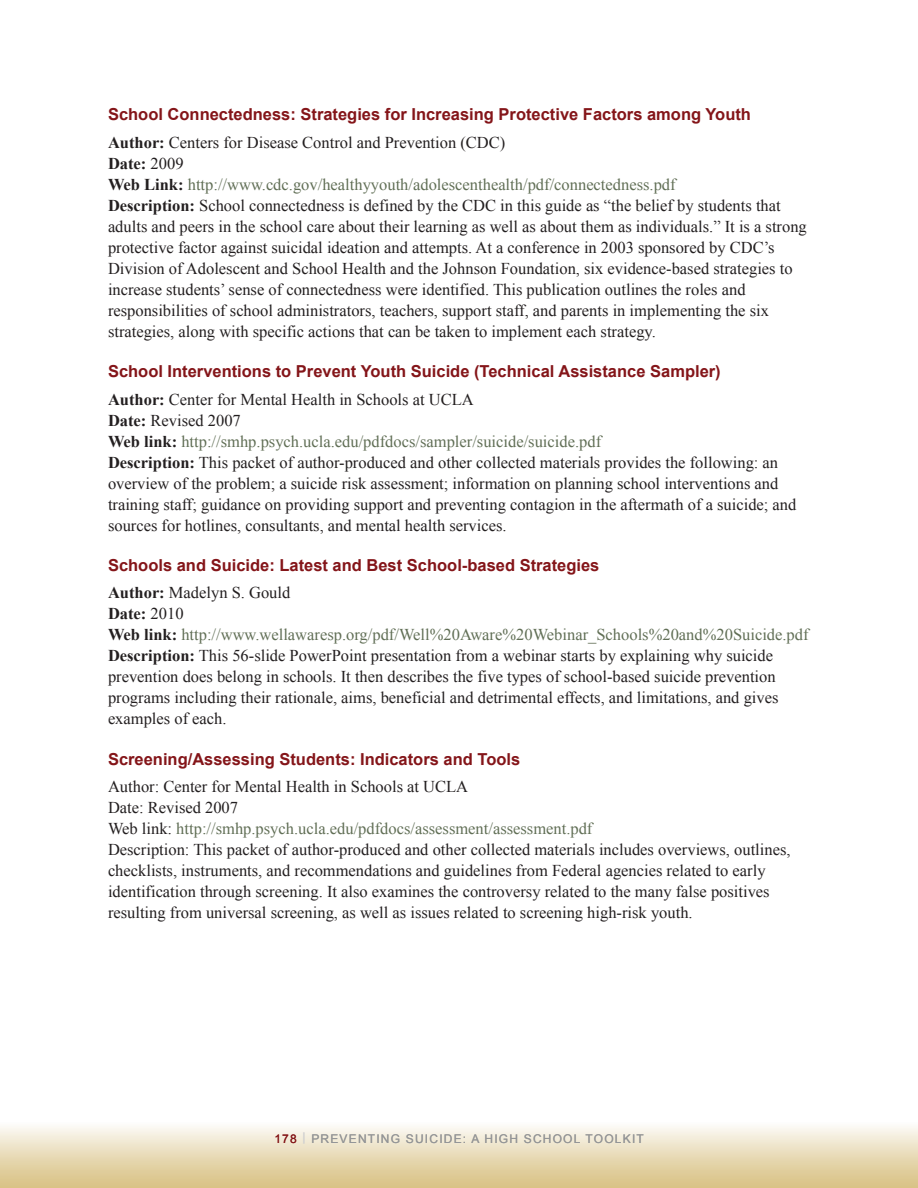
<style>
.page{position:relative;width:918px;height:1188px;background:#fff}
.page>*{position:absolute;margin:0;border:0;box-sizing:border-box;transform-origin:0 0}
.resources_p{font:16.5px/21px "Times New Roman";color:#231f20}
.resources_p-2{font:16.5px "Times New Roman";color:#616f56}
.resource_titles{font:700 16.5px "Arial";color:#841519}
.resources_p-3{font:700 16.5px "Times New Roman";color:#231f20}
.t1{font:12px "Arial";letter-spacing:.1em;color:#939598}
.s1{font-weight:700}
.s2{font-weight:400}
.s3{font-weight:700;color:#231f20}
.s4{color:#231f20}
.s5{color:#841519}
.s6{color:#d1d2d4}
</style>
<div class="page">
<div style="left:0;top:1122px;width:918px;height:66px;background:linear-gradient(to bottom,#fcfbf8,#d7c081)"></div>
<p class="resource_titles" style="left:108px;top:103px;width:645px">School Connectedness: Strategies for Increasing Protective Factors among Youth</p>
<p class="resources_p" style="left:108px;top:131px;width:399px"><span class="s1">Author:</span> Centers for Disease Control and Prevention (CDC)</p>
<p class="resources_p-3" style="left:108px;top:152px;width:77px">Date: <span class="s2">2009</span></p>
<p class="resources_p-2" style="left:108px;top:173px;width:569px"><span class="s3">Web Link:</span> http://www.cdc.gov/healthyyouth/adolescenthealth/pdf/connectedness.pdf</p>
<p class="resources_p" style="left:108px;top:195px;width:700px"><span class="s1">Description:</span> School connectedness is defined by the CDC in this guide as “the belief by students that adults and peers in the school care about their learning as well as about them as individuals.” It is a strong protective factor against suicidal ideation and attempts. At a conference in 2003 sponsored by CDC’s Division of Adolescent and School Health and the Johnson Foundation, six evidence-based strategies to increase students’ sense of connectedness were identified. This publication outlines the roles and responsibilities of school administrators, teachers, support staff, and parents in implementing the six strategies, along with specific actions that can be taken to implement each strategy.</p>
<p class="resource_titles" style="left:108px;top:360px;width:614px">School Interventions to Prevent Youth Suicide (Technical Assistance Sampler)</p>
<p class="resources_p" style="left:108px;top:388px;width:367px"><span class="s1">Author:</span> Center for Mental Health in Schools at UCLA</p>
<p class="resources_p" style="left:108px;top:409px;width:134px"><span class="s1">Date:</span> Revised 2007</p>
<p class="resources_p-2" style="left:108px;top:430px;width:495px"><span class="s3">Web link:</span> http://smhp.psych.ucla.edu/pdfdocs/sampler/suicide/suicide.pdf</p>
<p class="resources_p" style="left:108px;top:451px;width:690px"><span class="s1">Description:</span> This packet of author-produced and other collected materials provides the following: an overview of the problem; a suicide risk assessment; information on planning school interventions and training staff; guidance on providing support and preventing contagion in the aftermath of a suicide; and sources for hotlines, consultants, and mental health services.</p>
<p class="resource_titles" style="left:108px;top:554px;width:493px">Schools and Suicide: Latest and Best School-based Strategies</p>
<p class="resources_p" style="left:108px;top:582px;width:184px"><span class="s1">Author:</span> Madelyn S. Gould</p>
<p class="resources_p-3" style="left:108px;top:603px;width:77px">Date: <span class="s2">2010</span></p>
<p class="resources_p-2" style="left:108px;top:624px;width:702px"><span class="s3">Web link:</span> http://www.wellawaresp.org/pdf/Well%20Aware%20Webinar_Schools%20and%20Suicide.pdf</p>
<p class="resources_p" style="left:108px;top:645px;width:672px"><span class="s1">Description:</span> This 56-slide PowerPoint presentation from a webinar starts by explaining why suicide prevention does belong in schools. It then describes the five types of school-based suicide prevention programs including their rationale, aims, beneficial and detrimental effects, and limitations, and gives examples of each.</p>
<p class="resource_titles" style="left:108px;top:748px;width:414px">Screening/Assessing Students: Indicators and Tools</p>
<p class="resources_p" style="left:108px;top:776px;width:362px">Author: Center for Mental Health in Schools at UCLA</p>
<p class="resources_p" style="left:108px;top:797px;width:132px">Date: Revised 2007</p>
<p class="resources_p-2" style="left:108px;top:818px;width:486px"><span class="s4">Web link:</span> http://smhp.psych.ucla.edu/pdfdocs/assessment/assessment.pdf</p>
<p class="resources_p" style="left:108px;top:839px;width:684px">Description: This packet of author-produced and other collected materials includes overviews, outlines, checklists, instruments, and recommendations and guidelines from Federal agencies related to early identification through screening. It also examines the controversy related to the many false positives resulting from universal screening, as well as issues related to screening high-risk youth.</p>
<p class="t1" style="left:274px;top:1131px;width:371px"><span class="s5">178</span> <span class="s6">|</span> PREVENTING SUICIDE: A HIGH SCHOOL TOOLKIT</p>
</div>
